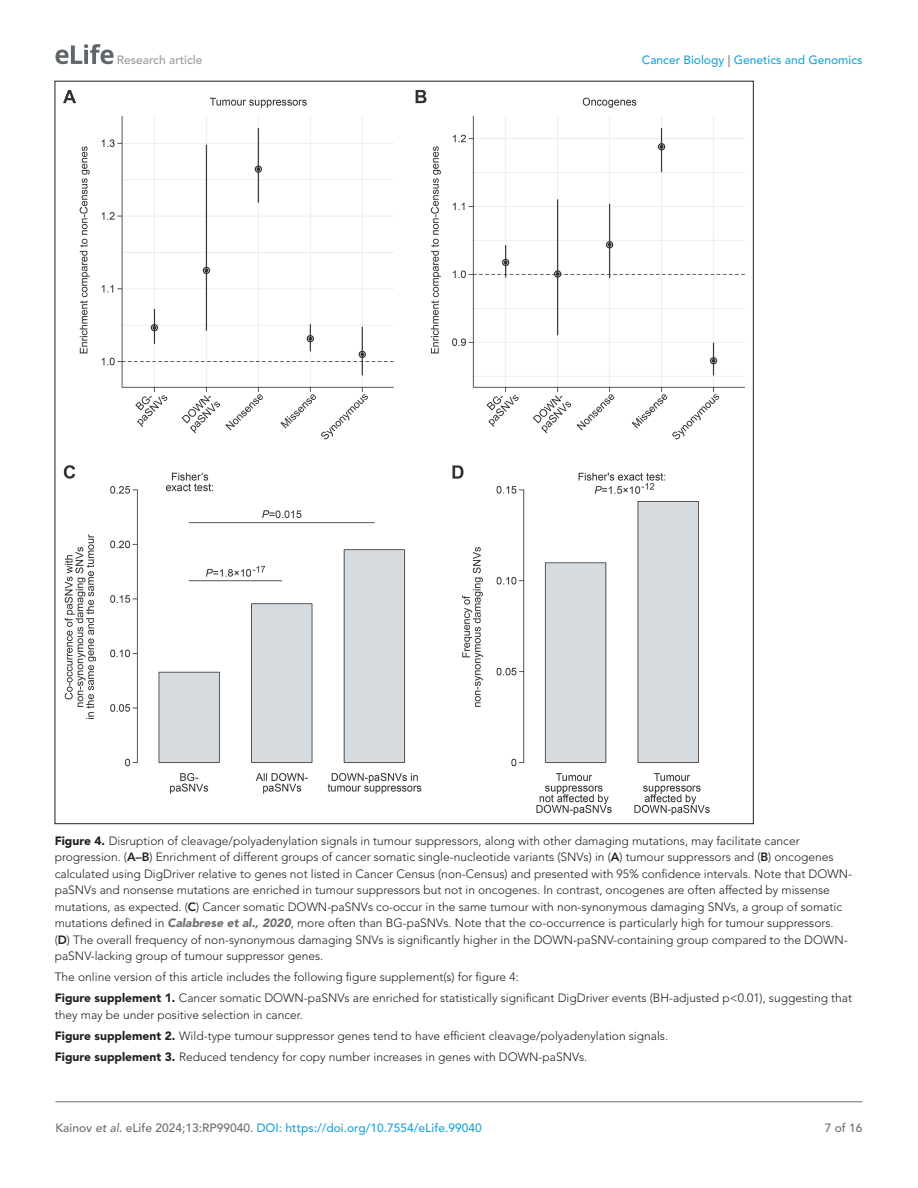
<style>
.page{position:relative;width:918px;height:1188px;background:#fff}
.page>*{position:absolute;margin:0;border:0;box-sizing:border-box;transform-origin:0 0}
.t1{font:300 12px/16.5px "Avenir LT Std";color:#231f20}
.t2{font:500 12px "Avenir LT Std";color:#1ea4d7}
.t3{font:500 12px "Avenir LT Std";color:#9a9a9a}
.t4{font:500 12px "Avenir LT Std";color:#6e6e70}
.s1{color:#6e6e70}
.s2{font-weight:900}
.s3{font-weight:800}
.s4{font-weight:900;font-style:italic;color:#6e6e70}
.s5{font-style:italic;color:#6e6e70}
</style>
<div class="page">
<svg style="left:55px;top:44px;width:59px;height:20px"></svg>
<hr style="left:56px;top:1101px;width:806px;height:1px;background:#6e6e70">
<img style="left:64px;top:90px;width:680px;height:725px">
<p class="t3" style="left:117px;top:53px;width:87px">Research article</p>
<p class="t2" style="left:642px;top:53px;width:222px">Cancer Biology <span class="s1">|</span> Genetics and Genomics</p>
<p class="t1" style="left:55px;top:833px;width:799px"><span class="s2">Figure 4.</span> Disruption of cleavage/polyadenylation signals in tumour suppressors, along with other damaging mutations, may facilitate cancer progression. (<span class="s3">A–B</span>) Enrichment of different groups of cancer somatic single-nucleotide variants (SNVs) in (<span class="s3">A</span>) tumour suppressors and (<span class="s3">B</span>) oncogenes calculated using DigDriver relative to genes not listed in Cancer Census (non-Census) and presented with 95% confidence intervals. Note that DOWN&shy;paSNVs and nonsense mutations are enriched in tumour suppressors but not in oncogenes. In contrast, oncogenes are often affected by missense mutations, as expected. (<span class="s3">C</span>) Cancer somatic DOWN-paSNVs co-occur in the same tumour with non-synonymous damaging SNVs, a group of somatic mutations defined in <span class="s4">Calabrese et al., 2020</span>, more often than BG-paSNVs. Note that the co-occurrence is particularly high for tumour suppressors. (<span class="s3">D</span>) The overall frequency of non-synonymous damaging SNVs is significantly higher in the DOWN-paSNV-containing group compared to the DOWN&shy;paSNV-lacking group of tumour suppressor genes.</p>
<p class="t1" style="left:55px;top:967px;width:799px;line-height:21px">The online version of this article includes the following figure supplement(s) for figure 4:<br><span class="s2">Figure supplement 1.</span> Cancer somatic DOWN-paSNVs are enriched for statistically significant DigDriver events (BH-adjusted p&lt;0.01), suggesting that</p>
<p class="t1" style="left:55px;top:1004px;width:615px;line-height:21px">they may be under positive selection in cancer.<br><span class="s2">Figure supplement 2.</span> Wild-type tumour suppressor genes tend to have efficient cleavage/polyadenylation signals.<br><span class="s2">Figure supplement 3.</span> Reduced tendency for copy number increases in genes with DOWN-paSNVs.</p>
<p class="t2" style="left:56px;top:1121px;width:428px"><span class="s1">Kainov</span> <span class="s5">et al</span><span class="s1">. eLife 2024;13:RP99040.</span> DOI: https://doi.org/10.7554/eLife.99040</p>
<p class="t4" style="left:825px;top:1121px;width:39px">7 of 16</p>
</div>
